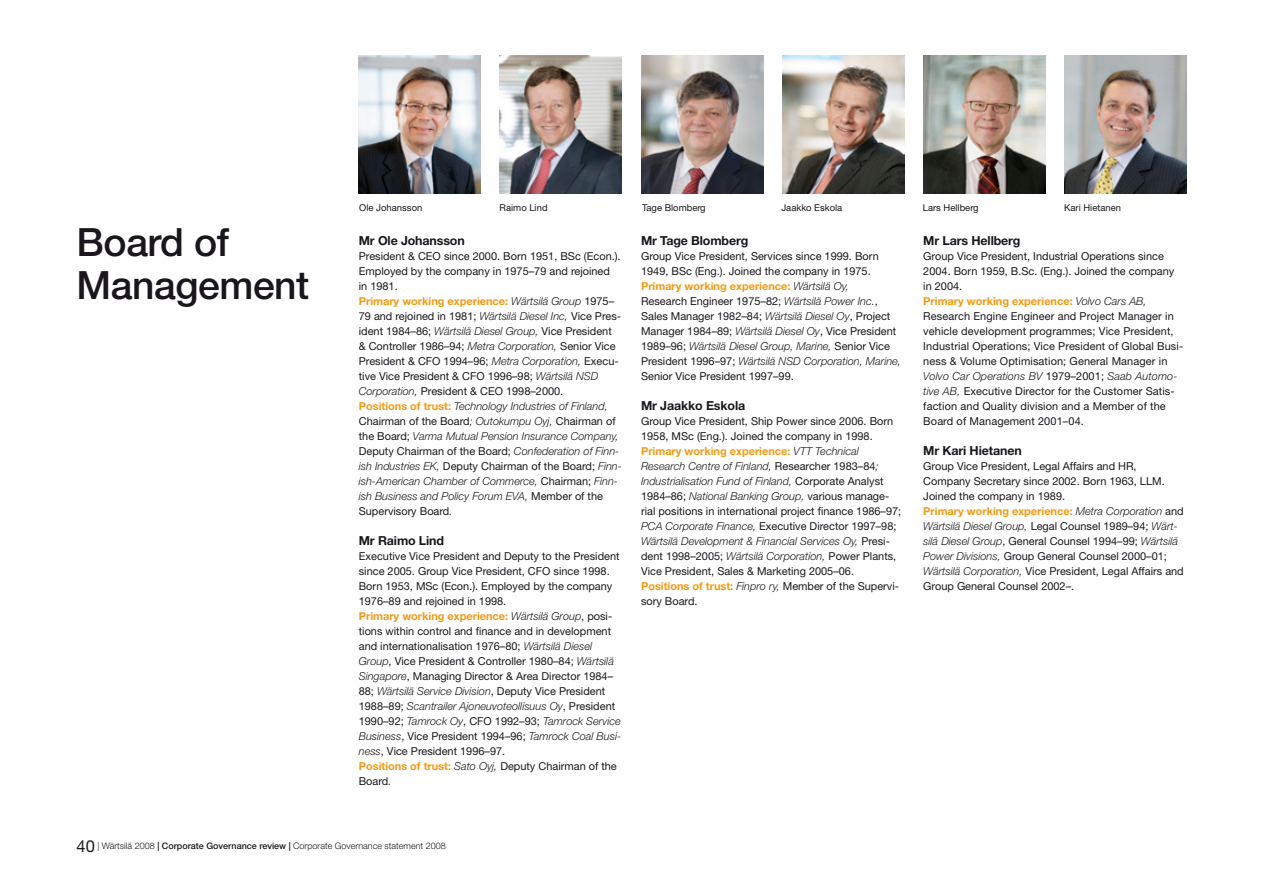
<style>
.page{position:relative;width:1263px;height:893px;background:#fff}
.page>*{position:absolute;margin:0;border:0;box-sizing:border-box;transform-origin:0 0}
.t1{font:500 39px/43.2px "Helvetica Neue LT Std";letter-spacing:-.01em;color:#1a171c}
.t2{font:700 12.45px "Helvetica Neue LT Std";letter-spacing:-.01em;color:#1a171c}
.t3{font:10.95px/15px "Helvetica Neue LT Std";color:#1a171c}
.t4{font:9.45px "Helvetica Neue LT Std";color:#1a171c}
.t5{font:300 9px "Helvetica Neue LT Std";color:#1a171c}
.s1{font-weight:700;color:#f39911}
.s2{font-weight:300;font-style:italic}
.s3{font-weight:400;font-size:16.5px}
.s4{font-weight:500}
</style>
<div class="page">
<img style="left:500px;top:55px;width:122px;height:138px">
<img style="left:359px;top:55px;width:122px;height:138px">
<img style="left:782px;top:55px;width:122px;height:138px">
<img style="left:923px;top:55px;width:122px;height:138px">
<img style="left:641px;top:55px;width:122px;height:138px">
<img style="left:1064px;top:55px;width:122px;height:138px">
<p class="t4" style="left:359px;top:202px;width:65px">Ole Johansson</p>
<p class="t4" style="left:500px;top:202px;width:49px">Raimo Lind</p>
<p class="t4" style="left:642px;top:202px;width:65px">Tage Blomberg</p>
<p class="t4" style="left:781px;top:202px;width:62px">Jaakko Eskola</p>
<p class="t4" style="left:923px;top:202px;width:57px">Lars Hellberg</p>
<p class="t4" style="left:1064px;top:202px;width:58px">Kari Hietanen</p>
<h1 class="t1" style="left:77px;top:220px;width:234px">Board of<br>Management</h1>
<p class="t2" style="left:359px;top:233px;width:108px">Mr Ole Johansson</p>
<p class="t3" style="left:359px;top:249px;width:265px">President &amp; CEO since 2000. Born 1951, BSc (Econ.).<br>Employed by the company in 1975–79 and rejoined<br>in 1981.<br><span class="s1">Primary working experience:</span> <span class="s2">Wärtsilä Group</span> 1975– 79 and rejoined in 1981; <span class="s2">Wärtsilä Diesel Inc,</span> Vice Pres&shy;ident 1984–86; <span class="s2">Wärtsilä Diesel Group,</span> Vice President<br>&amp; Controller 1986–94; <span class="s2">Metra Corporation,</span> Senior Vice President &amp; CFO 1994–96; <span class="s2">Metra Corporation,</span> Execu&shy;tive Vice President &amp; CFO 1996–98; <span class="s2">Wärtsilä NSD Corporation,</span> President &amp; CEO 1998–2000.<br><span class="s1">Positions of trust:</span> <span class="s2">Technology Industries of Finland, </span>Chairman of the Board<span class="s2">; Outokumpu Oyj,</span> Chairman of the Board; <span class="s2">Varma Mutual Pension Insurance Company, </span>Deputy Chairman of the Board; <span class="s2">Confederation of Finn&shy;ish Industries EK,</span> Deputy Chairman of the Board; <span class="s2">Finn&shy;ish-American Chamber of Commerce,</span> Chairman; <span class="s2">Finn&shy;ish Business and Policy Forum EVA,</span> Member of the Supervisory Board<span class="s2">.</span></p>
<p class="t2" style="left:359px;top:533px;width:87px">Mr Raimo Lind</p>
<p class="t3" style="left:359px;top:549px;width:264px">Executive Vice President and Deputy to the President since 2005. Group Vice President, CFO since 1998.<br>Born 1953, MSc (Econ.). Employed by the company 1976–89 and rejoined in 1998.<br><span class="s1">Primary working experience:</span> <span class="s2">Wärtsilä Group</span>, posi&shy;tions within control and finance and in development and internationalisation 1976–80; <span class="s2">Wärtsilä Diesel Group</span>, Vice President &amp; Controller 1980–84; <span class="s2">Wärtsilä Singapore</span>, Managing Director &amp; Area Director 1984– 88; <span class="s2">Wärtsilä Service Division</span>, Deputy Vice President 1988–89; <span class="s2">Scantrailer Ajoneuvoteollisuus Oy</span>, President 1990–92; <span class="s2">Tamrock Oy</span>, CFO 1992–93; <span class="s2">Tamrock Service Business</span>, Vice President 1994–96; <span class="s2">Tamrock Coal Busi&shy;ness</span>, Vice President 1996–97.<br><span class="s1">Positions of trust:</span> <span class="s2">Sato Oyj,</span> Deputy Chairman of the Board<span class="s2">.</span></p>
<p class="t2" style="left:641px;top:233px;width:109px">Mr Tage Blomberg</p>
<p class="t3" style="left:641px;top:249px;width:261px">Group Vice President, Services since 1999. Born 1949, BSc (Eng.). Joined the company in 1975.<br><span class="s1">Primary working experience:</span> <span class="s2">Wärtsilä Oy,<br></span>Research Engineer 1975–82; <span class="s2">Wärtsilä Power Inc.</span>, Sales Manager 1982–84; <span class="s2">Wärtsilä Diesel Oy</span>, Project Manager 1984–89; <span class="s2">Wärtsilä Diesel Oy</span>, Vice President 1989–96; <span class="s2">Wärtsilä Diesel Group, Marine,</span> Senior Vice President 1996–97; <span class="s2">Wärtsilä NSD Corporation, Marine, </span>Senior Vice President 1997–99.</p>
<p class="t2" style="left:641px;top:398px;width:106px">Mr Jaakko Eskola</p>
<p class="t3" style="left:641px;top:414px;width:262px">Group Vice President, Ship Power since 2006. Born 1958, MSc (Eng.). Joined the company in 1998.<br><span class="s1">Primary working experience:</span> <span class="s2">VTT Technical Research Centre of Finland,</span> Researcher 1983–84<span class="s2">; Industrialisation Fund of Finland,</span> Corporate Analyst 1984–86; <span class="s2">National Banking Group,</span> various manage&shy;rial positions in international project finance 1986–97; <span class="s2">PCA Corporate Finance,</span> Executive Director 1997–98; <span class="s2">Wärtsilä Development &amp; Financial Services Oy,</span> Presi&shy;dent 1998–2005; <span class="s2">Wärtsilä Corporation,</span> Power Plants, Vice President, Sales &amp; Marketing 2005–06.<br><span class="s1">Positions of trust:</span> <span class="s2">Finpro ry,</span> Member of the Supervi&shy;sory Board.</p>
<p class="t5" style="left:77px;top:840px;width:371px"><span class="s3">40</span> | Wärtsilä 2008 <span class="s4">| Corporate Governance review |</span> Corporate Governance statement 2008</p>
<p class="t2" style="left:923px;top:233px;width:99px">Mr Lars Hellberg</p>
<p class="t3" style="left:923px;top:249px;width:262px">Group Vice President, Industrial Operations since 2004. Born 1959, B.Sc. (Eng.). Joined the company in 2004.<br><span class="s1">Primary working experience:</span> <span class="s2">Volvo Cars AB, </span>Research Engine Engineer and Project Manager in vehicle development programmes; Vice President, Industrial Operations; Vice President of Global Busi&shy;ness &amp; Volume Optimisation; General Manager in <span class="s2">Volvo Car Operations BV</span> 1979–2001; <span class="s2">Saab Automo&shy;tive AB,</span> Executive Director for the Customer Satis&shy;faction and Quality division and a Member of the Board of Management 2001–04.</p>
<p class="t2" style="left:923px;top:443px;width:100px">Mr Kari Hietanen</p>
<p class="t3" style="left:923px;top:459px;width:262px">Group Vice President, Legal Affairs and HR, Company Secretary since 2002. Born 1963, LLM.<br>Joined the company in 1989.<br><span class="s1">Primary working experience:</span> <span class="s2">Metra Corporation</span> and <span class="s2">Wärtsilä Diesel Group,</span> Legal Counsel 1989–94; <span class="s2">Wärt&shy;silä Diesel Group</span>, General Counsel 1994–99; <span class="s2">Wärtsilä Power Divisions,</span> Group General Counsel 2000–01; <span class="s2">Wärtsilä Corporation,</span> Vice President, Legal Affairs and Group General Counsel 2002–.</p>
</div>
